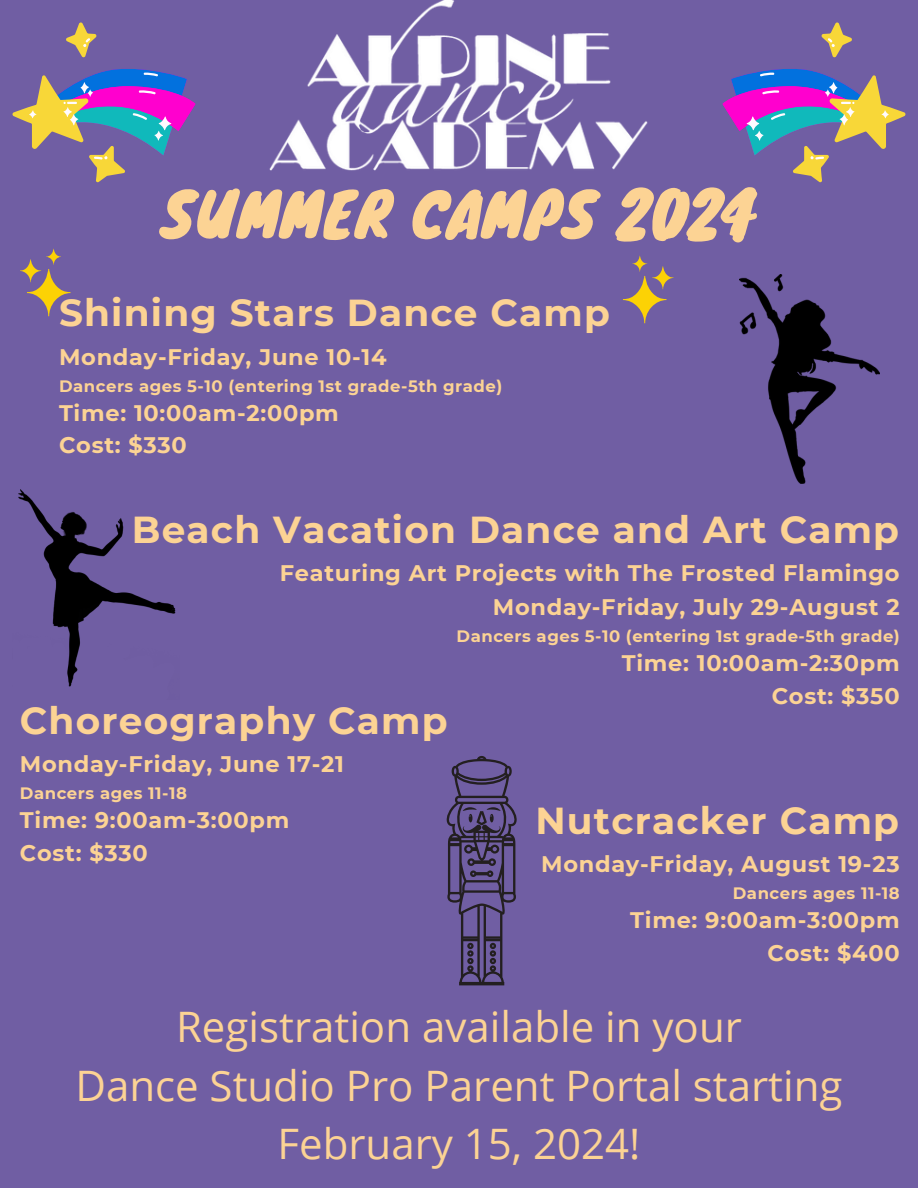
<style>
.page{position:relative;width:918px;height:1188px;background:#705ea3}
.page>*{position:absolute;margin:0;border:0;box-sizing:border-box;transform-origin:0 0}
.t1{font:60px "Knewave";letter-spacing:.02em;color:#fcd394}
.t2{font:42px/58.5px "Open Sans";color:#fcd394;text-align:center}
.t3{font:700 37.5px "Montserrat";letter-spacing:.03em;color:#fcd394}
.t4{font:700 22.5px/32.7px "Montserrat";letter-spacing:.03em;color:#fcd394;text-align:right}
.t5{font:700 16.5px "Montserrat";letter-spacing:.03em;color:#fcd394}
</style>
<div class="page">
<img style="left:270px;top:0;width:378px;height:171px">
<svg style="left:12px;top:22px;width:183px;height:161px"></svg>
<svg style="left:723px;top:22px;width:183px;height:161px"></svg>
<svg style="left:20px;top:249px;width:51px;height:67px"></svg>
<svg style="left:623px;top:256px;width:50px;height:67px"></svg>
<img style="left:739px;top:275px;width:141px;height:209px">
<img style="left:18px;top:489px;width:158px;height:198px">
<svg style="left:446px;top:756px;width:71px;height:229px"></svg>
<p class="t1" style="left:161px;top:166px;width:597px">SUMMER CAMPS 2024</p>
<h1 class="t3" style="left:59px;top:290px;width:552px">Shining Stars Dance Camp</h1>
<p class="t4" style="left:59px;top:340px;width:329px">Monday-Friday, June 10-14</p>
<p class="t5" style="left:59px;top:376px;width:445px">Dancers ages 5-10 (entering 1st grade-5th grade)</p>
<p class="t4" style="left:59px;top:396px;width:281px">Time: 10:00am-2:00pm</p>
<p class="t4" style="left:59px;top:429px;width:129px">Cost: $330</p>
<p class="t3" style="left:132px;top:507px;width:769px">Beach Vacation Dance and Art Camp</p>
<p class="t4" style="left:280px;top:556px;width:621px;line-height:33.8px">Featuring Art Projects with The Frosted Flamingo<br>Monday-Friday, July 29-August 2</p>
<p class="t5" style="left:457px;top:626px;width:445px">Dancers ages 5-10 (entering 1st grade-5th grade)</p>
<p class="t4" style="left:622px;top:647px;width:279px">Time: 10:00am-2:30pm<br>Cost: $350</p>
<p class="t3" style="left:20px;top:697px;width:429px">Choreography Camp</p>
<p class="t4" style="left:20px;top:748px;width:325px">Monday-Friday, June 17-21</p>
<p class="t5" style="left:20px;top:783px;width:169px">Dancers ages 11-18</p>
<p class="t4" style="left:20px;top:804px;width:271px;text-align:left">Time: 9:00am-3:00pm<br>Cost: $330</p>
<p class="t3" style="left:535px;top:798px;width:365px">Nutcracker Camp</p>
<p class="t4" style="left:541px;top:848px;width:360px">Monday-Friday, August 19-23</p>
<p class="t5" style="left:733px;top:883px;width:169px">Dancers ages 11-18</p>
<p class="t4" style="left:630px;top:904px;width:271px">Time: 9:00am-3:00pm<br>Cost: $400</p>
<p class="t2" style="left:75px;top:997px;width:769px">Registration available in your<br>Dance Studio Pro Parent Portal starting<br>February 15, 2024!</p>
</div>
